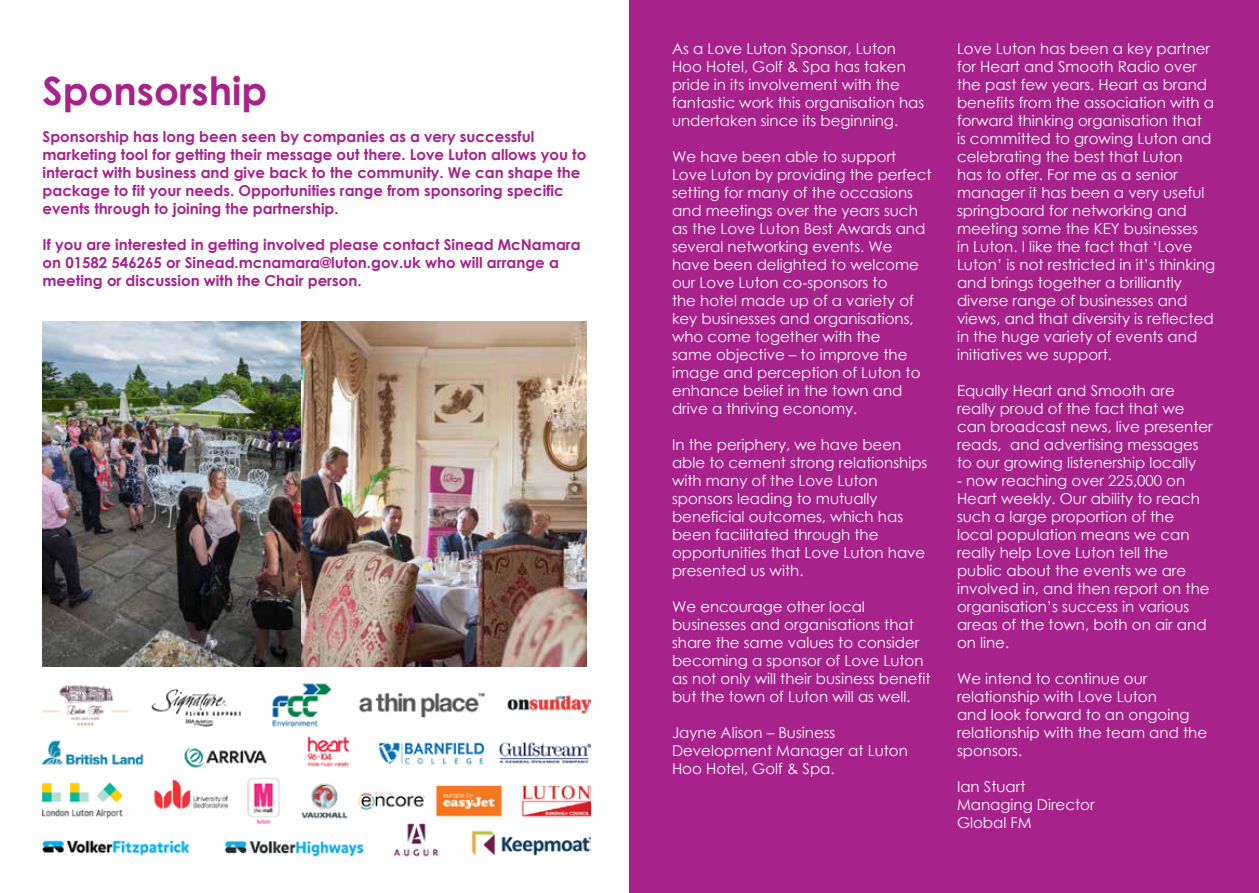
<style>
.page{position:relative;width:1259px;height:893px;background:#fff}
.page>*{position:absolute;margin:0;border:0;box-sizing:border-box;transform-origin:0 0}
.t1{font:700 39px "Century Gothic";color:#a8228b}
.t2{font:15px/18px "Century Gothic";color:#fff}
.t3{font:700 15px/18px "Century Gothic";color:#a8228b}
</style>
<div class="page">
<div style="left:629px;top:0;width:630px;height:893px;background:#a8228b"></div>
<img style="left:43px;top:322px;width:544px;height:344px">
<img style="left:43px;top:683px;width:547px;height:174px">
<h1 class="t1" style="left:43px;top:67px;width:226px">Sponsorship</h1>
<p class="t3" style="left:43px;top:128px;width:545px">Sponsorship has long been seen by companies as a very successful marketing tool for getting their message out there. Love Luton allows you to interact with business and give back to the community. We can shape the package to fit your needs. Opportunities range from sponsoring specific events through to joining the partnership.</p>
<p class="t3" style="left:43px;top:236px;width:539px">If you are interested in getting involved please contact Sinead McNamara on 01582 546265 or Sinead.mcnamara@luton.gov.uk who will arrange a meeting or discussion with the Chair person.</p>
<p class="t2" style="left:672px;top:39px;width:254px">As a Love Luton Sponsor, Luton<br>Hoo Hotel, Golf &amp; Spa has taken pride in its involvement with the fantastic work this organisation has undertaken since its beginning.</p>
<p class="t2" style="left:672px;top:147px;width:261px">We have been able to support<br>Love Luton by providing the perfect setting for many of the occasions and meetings over the years such as the Love Luton Best Awards and several networking events. We have been delighted to welcome our Love Luton co-sponsors to<br>the hotel made up of a variety of key businesses and organisations, who come together with the<br>same objective – to improve the image and perception of Luton to enhance belief in the town and drive a thriving economy.</p>
<p class="t2" style="left:672px;top:435px;width:257px">In the periphery, we have been able to cement strong relationships with many of the Love Luton sponsors leading to mutually beneficial outcomes, which has been facilitated through the opportunities that Love Luton have presented us with.</p>
<p class="t2" style="left:672px;top:597px;width:260px">We encourage other local businesses and organisations that share the same values to consider becoming a sponsor of Love Luton as not only will their business benefit but the town of Luton will as well.</p>
<p class="t2" style="left:672px;top:723px;width:237px">Jayne Alison – Business<br>Development Manager at Luton<br>Hoo Hotel, Golf &amp; Spa.</p>
<p class="t2" style="left:957px;top:39px;width:260px">Love Luton has been a key partner for Heart and Smooth Radio over the past few years. Heart as brand benefits from the association with a forward thinking organisation that<br>is committed to growing Luton and celebrating the best that Luton<br>has to offer. For me as a senior manager it has been a very useful springboard for networking and meeting some the KEY businesses<br>in Luton. I like the fact that ‘Love Luton’ is not restricted in it’s thinking and brings together a brilliantly diverse range of businesses and views, and that diversity is reflected in the huge variety of events and initiatives we support.</p>
<p class="t2" style="left:957px;top:381px;width:257px">Equally Heart and Smooth are really proud of the fact that we can broadcast news, live presenter reads, and advertising messages to our growing listenership locally</p>
<p class="t2" style="left:957px;top:471px;width:254px">- now reaching over 225,000 on<br>Heart weekly. Our ability to reach such a large proportion of the local population means we can really help Love Luton tell the public about the events we are involved in, and then report on the organisation’s success in various areas of the town, both on air and on line.</p>
<p class="t2" style="left:957px;top:669px;width:252px">We intend to continue our relationship with Love Luton<br>and look forward to an ongoing relationship with the team and the sponsors.</p>
<p class="t2" style="left:957px;top:777px;width:139px">Ian Stuart<br>Managing Director<br>Global FM</p>
</div>
